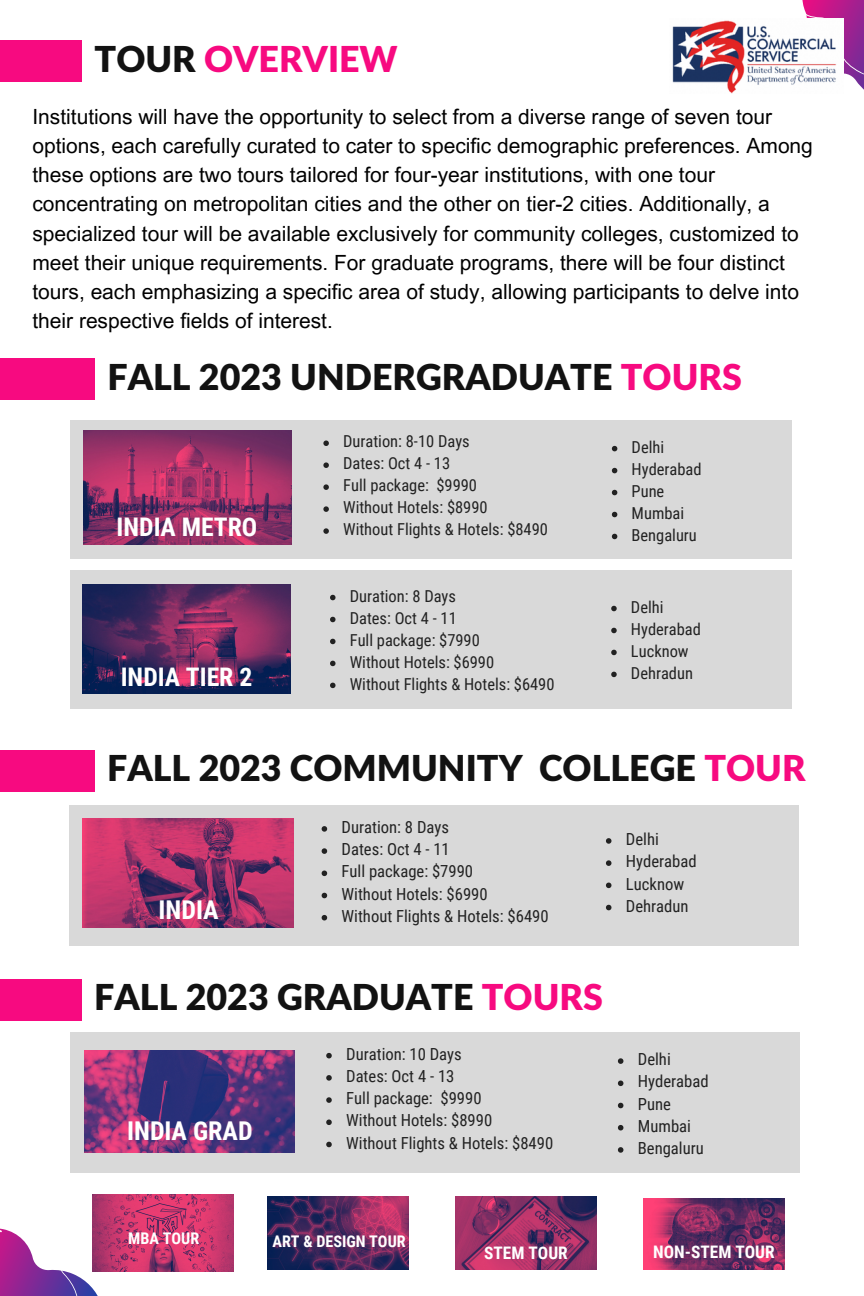
<style>
.page{position:relative;width:864px;height:1296px;background:#fff}
.page>*{position:absolute;margin:0;border:0;box-sizing:border-box;transform-origin:0 0}
.t1{font:900 35.8px "Lato Latin";color:#121212}
.t2{font:900 35.8px "Lato Latin";color:#f70a80}
.t3{font:700 25.8px "Roboto Condensed";color:#fff}
.t4{font:700 25.6px "Roboto Condensed";color:#fff}
.t5{font:21px/29.2px "Arial MT Pro";color:#000}
.t6{font:700 17.2px "Roboto Condensed";color:#fff}
.t7{font:16.6px "Roboto Condensed";color:#222}
.t8{font:16.4px "Roboto Condensed";color:#222}
.t9{font:700 16px "Roboto Condensed";color:#fff}
.s1{color:#121212}
.s2{color:#f70a80}
</style>
<div class="page">
<div style="left:70px;top:420px;width:722px;height:139px;background:#d9d9d9"></div>
<svg style="left:612px;top:446px;width:5px;height:5px"></svg>
<svg style="left:612px;top:468px;width:5px;height:5px"></svg>
<svg style="left:612px;top:490px;width:5px;height:5px"></svg>
<svg style="left:612px;top:512px;width:5px;height:5px"></svg>
<svg style="left:612px;top:534px;width:5px;height:5px"></svg>
<img style="left:83px;top:431px;width:209px;height:114px">
<svg style="left:802px;top:0;width:62px;height:90px;background:#ad389b"></svg>
<svg style="left:323px;top:441px;width:6px;height:5px"></svg>
<svg style="left:323px;top:462px;width:6px;height:6px"></svg>
<svg style="left:323px;top:484px;width:6px;height:6px"></svg>
<svg style="left:323px;top:506px;width:6px;height:6px"></svg>
<svg style="left:323px;top:528px;width:6px;height:6px"></svg>
<div style="left:70px;top:571px;width:722px;height:138px;background:#d9d9d9"></div>
<svg style="left:611px;top:606px;width:6px;height:5px"></svg>
<svg style="left:611px;top:628px;width:6px;height:5px"></svg>
<svg style="left:611px;top:650px;width:6px;height:5px"></svg>
<svg style="left:611px;top:672px;width:6px;height:5px"></svg>
<img style="left:82px;top:584px;width:209px;height:110px">
<svg style="left:330px;top:595px;width:6px;height:5px"></svg>
<svg style="left:330px;top:617px;width:6px;height:5px"></svg>
<svg style="left:330px;top:639px;width:6px;height:5px"></svg>
<svg style="left:330px;top:661px;width:6px;height:5px"></svg>
<svg style="left:330px;top:683px;width:6px;height:5px"></svg>
<div style="left:0;top:359px;width:95px;height:41px;background:#f70a80"></div>
<div style="left:0;top:750px;width:94px;height:41px;background:#f70a80"></div>
<div style="left:69px;top:805px;width:730px;height:140px;background:#d9d9d9"></div>
<svg style="left:606px;top:838px;width:5px;height:6px"></svg>
<svg style="left:606px;top:860px;width:5px;height:6px"></svg>
<svg style="left:606px;top:883px;width:5px;height:5px"></svg>
<svg style="left:606px;top:905px;width:5px;height:5px"></svg>
<img style="left:82px;top:818px;width:212px;height:110px">
<svg style="left:322px;top:826px;width:5px;height:6px"></svg>
<svg style="left:322px;top:848px;width:5px;height:6px"></svg>
<svg style="left:322px;top:871px;width:5px;height:5px"></svg>
<svg style="left:322px;top:893px;width:5px;height:5px"></svg>
<svg style="left:322px;top:915px;width:5px;height:5px"></svg>
<div style="left:70px;top:1032px;width:730px;height:140px;background:#d9d9d9"></div>
<img style="left:128px;top:1195px;width:106px;height:76px">
<img style="left:268px;top:1196px;width:141px;height:74px">
<img style="left:455px;top:1196px;width:141px;height:74px">
<img style="left:644px;top:1199px;width:141px;height:70px">
<svg style="left:618px;top:1058px;width:5px;height:6px"></svg>
<svg style="left:618px;top:1081px;width:5px;height:5px"></svg>
<svg style="left:618px;top:1103px;width:5px;height:5px"></svg>
<svg style="left:618px;top:1125px;width:5px;height:5px"></svg>
<svg style="left:618px;top:1147px;width:5px;height:6px"></svg>
<svg style="left:326px;top:1053px;width:6px;height:5px"></svg>
<svg style="left:326px;top:1075px;width:6px;height:6px"></svg>
<svg style="left:326px;top:1097px;width:6px;height:6px"></svg>
<svg style="left:326px;top:1120px;width:6px;height:5px"></svg>
<svg style="left:326px;top:1142px;width:6px;height:5px"></svg>
<div style="left:0;top:979px;width:81px;height:42px;background:#f70a80"></div>
<img style="left:85px;top:1051px;width:210px;height:102px">
<div style="left:0;top:40px;width:82px;height:41px;background:#f70a80"></div>
<img style="left:672px;top:18px;width:172px;height:75px">
<svg style="left:0;top:1194px;width:128px;height:102px"></svg>
<p class="t2" style="left:95px;top:43px;width:305px"><span class="s1">TOUR</span> OVERVIEW</p>
<p class="t5" style="left:32px;top:104px;width:782px">Institutions will have the opportunity to select from a diverse range of seven tour options, each carefully curated to cater to specific demographic preferences. Among these options are two tours tailored for four-year institutions, with one tour concentrating on metropolitan cities and the other on tier-2 cities. Additionally, a specialized tour will be available exclusively for community colleges, customized to meet their unique requirements. For graduate programs, there will be four distinct tours, each emphasizing a specific area of study, allowing participants to delve into their respective fields of interest.</p>
<p class="t1" style="left:107px;top:361px;width:636px">FALL 2023 UNDERGRADUATE <span class="s2">TOURS</span></p>
<p class="t4" style="left:117px;top:512px;width:142px">INDIA METRO</p>
<p class="t8" style="left:343px;top:432px;width:128px">Duration: 8-10 Days</p>
<p class="t8" style="left:343px;top:454px;width:109px">Dates: Oct 4 - 13</p>
<p class="t8" style="left:343px;top:476px;width:135px">Full package: $9990</p>
<p class="t8" style="left:343px;top:498px;width:146px">Without Hotels: $8990</p>
<p class="t8" style="left:343px;top:520px;width:206px">Without Flights &amp; Hotels: $8490</p>
<p class="t8" style="left:350px;top:586px;width:108px">Duration: 8 Days</p>
<p class="t8" style="left:350px;top:608px;width:109px">Dates: Oct 4 - 11</p>
<p class="t8" style="left:350px;top:630px;width:132px">Full package: $7990</p>
<p class="t8" style="left:350px;top:652px;width:146px">Without Hotels: $6990</p>
<p class="t4" style="left:121px;top:663px;width:133px">INDIA TIER 2</p>
<p class="t8" style="left:350px;top:674px;width:206px">Without Flights &amp; Hotels: $6490</p>
<p class="t8" style="left:632px;top:438px;width:34px">Delhi</p>
<p class="t8" style="left:632px;top:460px;width:72px">Hyderabad</p>
<p class="t8" style="left:632px;top:481px;width:34px">Pune</p>
<p class="t8" style="left:632px;top:503px;width:54px">Mumbai</p>
<p class="t8" style="left:632px;top:525px;width:67px">Bengaluru</p>
<p class="t8" style="left:631px;top:597px;width:34px">Delhi</p>
<p class="t8" style="left:631px;top:619px;width:72px">Hyderabad</p>
<p class="t8" style="left:631px;top:641px;width:59px">Lucknow</p>
<p class="t8" style="left:631px;top:663px;width:64px">Dehradun</p>
<p class="t1" style="left:107px;top:752px;width:700px">FALL 2023 COMMUNITY COLLEGE <span class="s2">TOUR</span></p>
<p class="t7" style="left:342px;top:818px;width:109px">Duration: 8 Days</p>
<p class="t7" style="left:342px;top:840px;width:110px">Dates: Oct 4 - 11</p>
<p class="t7" style="left:342px;top:862px;width:133px">Full package: $7990</p>
<p class="t7" style="left:342px;top:884px;width:148px">Without Hotels: $6990</p>
<p class="t3" style="left:159px;top:895px;width:61px">INDIA</p>
<p class="t7" style="left:342px;top:906px;width:209px">Without Flights &amp; Hotels: $6490</p>
<p class="t1" style="left:94px;top:982px;width:510px">FALL 2023 GRADUATE <span class="s2">TOURS</span></p>
<p class="t3" style="left:127px;top:1116px;width:127px">INDIA GRAD</p>
<p class="t7" style="left:346px;top:1044px;width:117px">Duration: 10 Days</p>
<p class="t7" style="left:346px;top:1067px;width:110px">Dates: Oct 4 - 13</p>
<p class="t7" style="left:346px;top:1089px;width:137px">Full package: $9990</p>
<p class="t7" style="left:346px;top:1111px;width:148px">Without Hotels: $8990</p>
<p class="t7" style="left:346px;top:1133px;width:209px">Without Flights &amp; Hotels: $8490</p>
<p class="t7" style="left:626px;top:830px;width:34px">Delhi</p>
<p class="t7" style="left:626px;top:852px;width:72px">Hyderabad</p>
<p class="t7" style="left:626px;top:874px;width:60px">Lucknow</p>
<p class="t7" style="left:626px;top:896px;width:64px">Dehradun</p>
<p class="t7" style="left:638px;top:1050px;width:34px">Delhi</p>
<p class="t7" style="left:638px;top:1072px;width:72px">Hyderabad</p>
<p class="t7" style="left:638px;top:1094px;width:35px">Pune</p>
<p class="t7" style="left:638px;top:1116px;width:55px">Mumbai</p>
<p class="t7" style="left:638px;top:1139px;width:68px">Bengaluru</p>
<p class="t9" style="left:128px;top:1229px;width:72px">MBA TOUR</p>
<p class="t9" style="left:272px;top:1232px;width:135px">ART &amp; DESIGN TOUR</p>
<p class="t6" style="left:484px;top:1243px;width:85px">STEM TOUR</p>
<p class="t6" style="left:653px;top:1242px;width:123px">NON-STEM TOUR</p>
</div>
